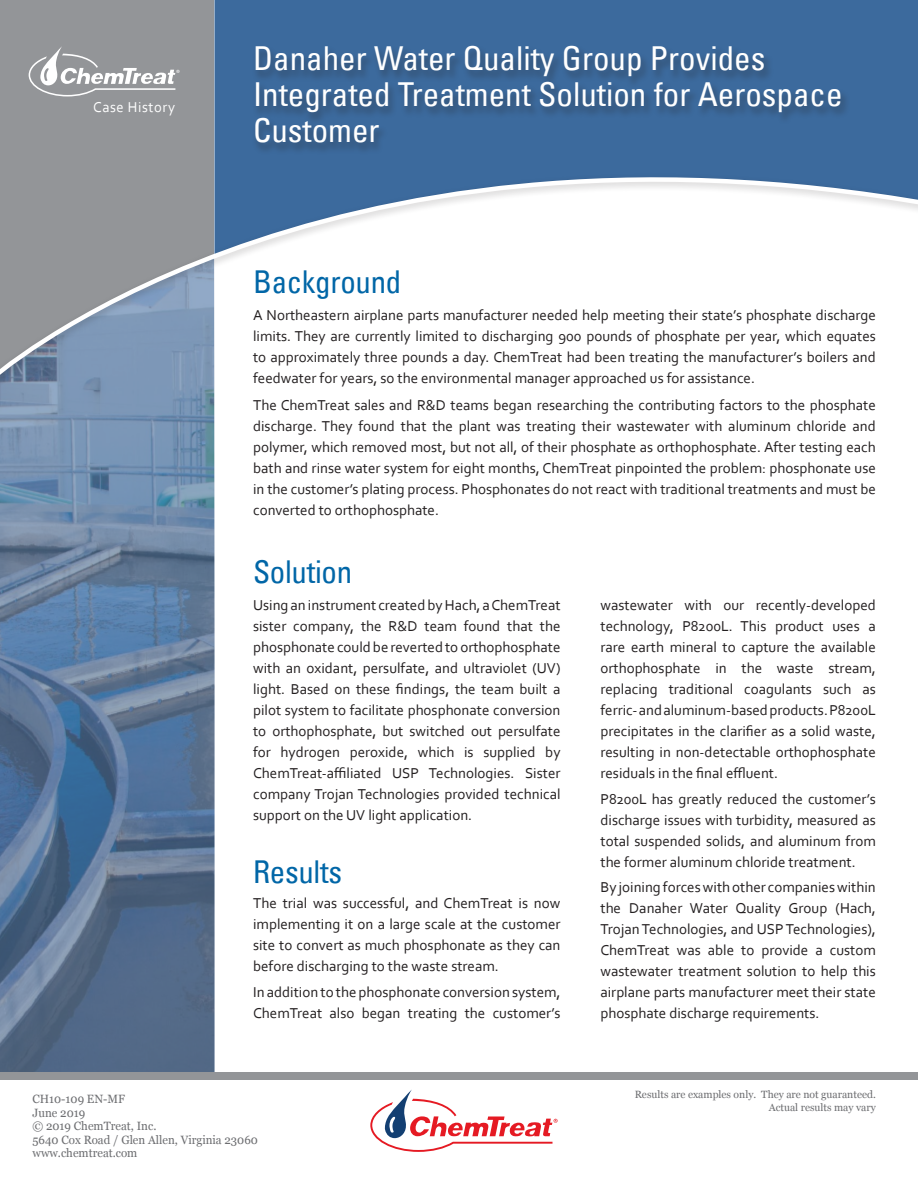
<style>
.page{position:relative;width:918px;height:1188px;background:#fff}
.page>*{position:absolute;margin:0;border:0;box-sizing:border-box;transform-origin:0 0}
.t1{font:condensed 33px/36px "Univers LT";color:#fff}
.t2{font:condensed 31.5px "Univers LT";letter-spacing:-.01em;color:#0166a7}
.t3{font:15px/21px "Corbel";color:#231f20;text-align:justify}
.t4{font:15px "Corbel";letter-spacing:.04em;color:#fff}
.t5{font:12px/13.5px "Georgia";color:#6c6d70;scale:.96 1}
.t6{font:10.5px/13.5px "Georgia";color:#6c6d70;text-align:right}
</style>
<div class="page">
<div style="left:0;top:0;width:214px;height:1076px;background:#939598"></div>
<div style="left:214px;top:0;width:704px;height:94px;background:#3c6a9d"></div>
<div style="left:251px;top:45px;width:600px;height:111px;background:#231f20;opacity:.24"></div>
<svg style="left:370px;top:1090px;width:188px;height:62px"></svg>
<img style="left:0;top:393px;width:214px;height:679px">
<div style="left:0;top:173px;width:918px;height:220px;background:#231f20;opacity:.26"></div>
<svg style="left:0;top:94px;width:918px;height:292px"></svg>
<div style="left:0;top:1072px;width:918px;height:8px;background:#939598"></div>
<svg style="left:29px;top:46px;width:151px;height:50px"></svg>
<p class="t4" style="left:93px;top:98px;width:83px">Case History</p>
<h1 class="t1" style="left:253px;top:40px;width:591px">Danaher Water Quality Group Provides<br>Integrated Treatment Solution for Aerospace<br>Customer</h1>
<h2 class="t2" style="left:253px;top:262px;width:150px">Background</h2>
<p class="t3" style="left:253px;top:304px;width:624px">A Northeastern airplane parts manufacturer needed help meeting their state’s phosphate discharge limits. They are currently limited to discharging 900 pounds of phosphate per year, which equates to approximately three pounds a day. ChemTreat had been treating the manufacturer’s boilers and feedwater for years, so the environmental manager approached us for assistance.</p>
<p class="t3" style="left:253px;top:394px;width:624px">The ChemTreat sales and R&amp;D teams began researching the contributing factors to the phosphate discharge. They found that the plant was treating their wastewater with aluminum chloride and polymer, which removed most, but not all, of their phosphate as orthophosphate. After testing each bath and rinse water system for eight months, ChemTreat pinpointed the problem: phosphonate use in the customer’s plating process. Phosphonates do not react with traditional treatments and must be converted to orthophosphate.</p>
<h2 class="t2" style="left:253px;top:552px;width:101px">Solution</h2>
<p class="t3" style="left:253px;top:594px;width:309px">Using an instrument created by Hach, a ChemTreat sister company, the R&amp;D team found that the phosphonate could be reverted to orthophosphate with an oxidant, persulfate, and ultraviolet (UV) light. Based on these findings, the team built a pilot system to facilitate phosphonate conversion to orthophosphate, but switched out persulfate for hydrogen peroxide, which is supplied by ChemTreat-affiliated USP Technologies. Sister company Trojan Technologies provided technical support on the UV light application.</p>
<h2 class="t2" style="left:253px;top:852px;width:91px">Results</h2>
<p class="t3" style="left:253px;top:893px;width:309px">The trial was successful, and ChemTreat is now implementing it on a large scale at the customer site to convert as much phosphonate as they can before discharging to the waste stream.</p>
<p class="t3" style="left:253px;top:981px;width:309px">In addition to the phosphonate conversion system,<br>ChemTreat also began treating the customer’s</p>
<p class="t3" style="left:600px;top:594px;width:277px">wastewater with our recently-developed technology, P8200L. This product uses a rare earth mineral to capture the available orthophosphate in the waste stream, replacing traditional coagulants such as ferric- and aluminum-based products. P8200L precipitates in the clarifier as a solid waste, resulting in non-detectable orthophosphate residuals in the final effluent.</p>
<p class="t3" style="left:600px;top:788px;width:277px">P8200L has greatly reduced the customer’s discharge issues with turbidity, measured as total suspended solids, and aluminum from the former aluminum chloride treatment.</p>
<p class="t3" style="left:600px;top:876px;width:277px">By joining forces with other companies within the Danaher Water Quality Group (Hach, Trojan Technologies, and USP Technologies), ChemTreat was able to provide a custom wastewater treatment solution to help this airplane parts manufacturer meet their state phosphate discharge requirements.</p>
<p class="t5" style="left:33px;top:1093px;width:236px">CH10-109 EN-MF<br>June 2019<br>© 2019 ChemTreat, Inc.<br>5640 Cox Road / Glen Allen, Virginia 23060 www.chemtreat.com</p>
<p class="t6" style="left:635px;top:1088px;width:243px">Results are examples only. They are not guaranteed.<br>Actual results may vary</p>
</div>
